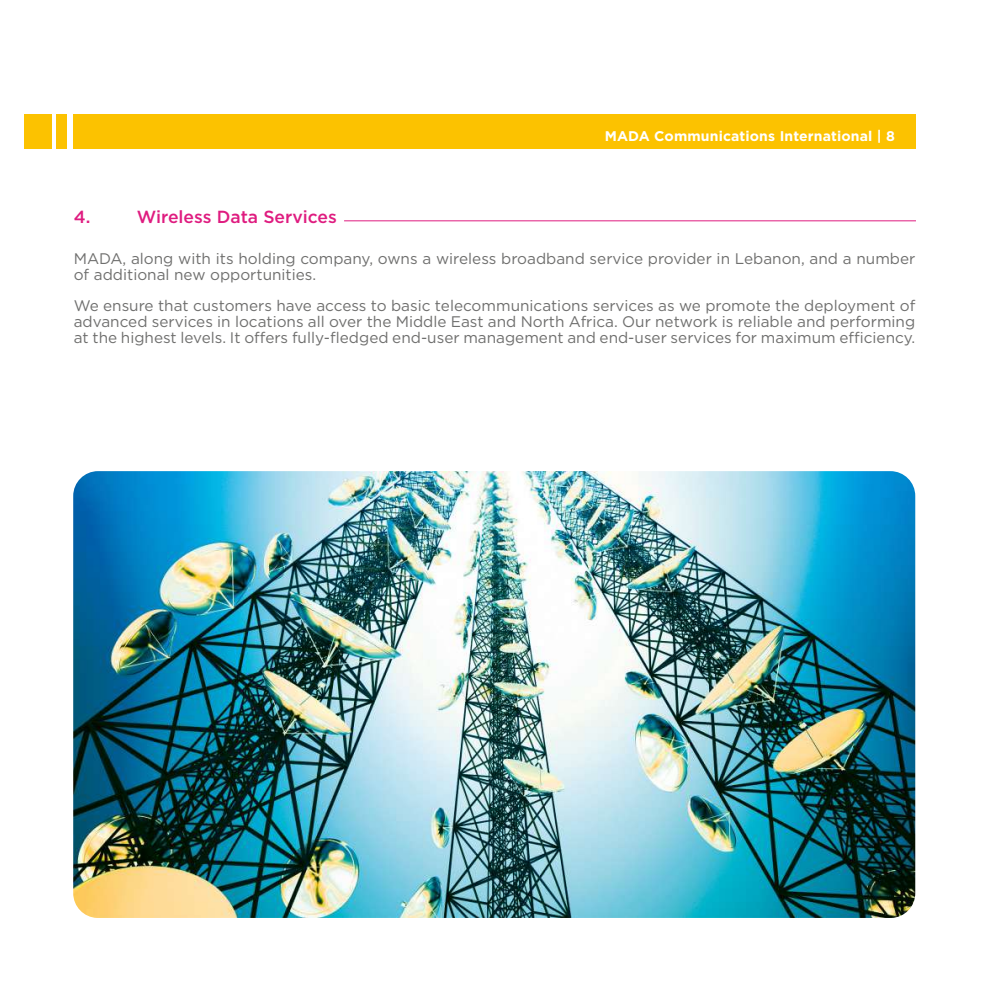
<style>
.page{position:relative;width:993px;height:993px;background:#fff}
.page>*{position:absolute;margin:0;border:0;box-sizing:border-box;transform-origin:0 0}
.t1{font:500 17.5px "Gotham";color:#df1c80}
.t2{font:15.4px/15.8px "Gotham";color:#6f6f6e}
.t3{font:700 14px "Gotham";letter-spacing:.01em;color:#fff}
</style>
<div class="page">
<hr style="left:344px;top:220px;width:571px;height:1px;background:#df1c80">
<div style="left:73px;top:114px;width:842px;height:35px;background:#fcc200"></div>
<div style="left:25px;top:114px;width:27px;height:35px;background:#fcc200"></div>
<div style="left:57px;top:114px;width:10px;height:35px;background:#fcc200"></div>
<img style="left:73px;top:471px;width:841px;height:446px">
<p class="t3" style="left:604px;top:128px;width:292px">MADA Communications International | 8</p>
<p class="t1" style="left:74px;top:207px;width:18px">4.</p>
<p class="t1" style="left:137px;top:207px;width:201px">Wireless Data Services</p>
<p class="t2" style="left:74px;top:250px;width:842px">MADA, along with its holding company, owns a wireless broadband service provider in Lebanon, and a number of additional new opportunities.</p>
<p class="t2" style="left:74px;top:297px;width:842px;text-align:justify">We ensure that customers have access to basic telecommunications services as we promote the deployment of advanced services in locations all over the Middle East and North Africa. Our network is reliable and performing at the highest levels. It offers fully-fledged end-user management and end-user services for maximum efficiency.</p>
</div>
